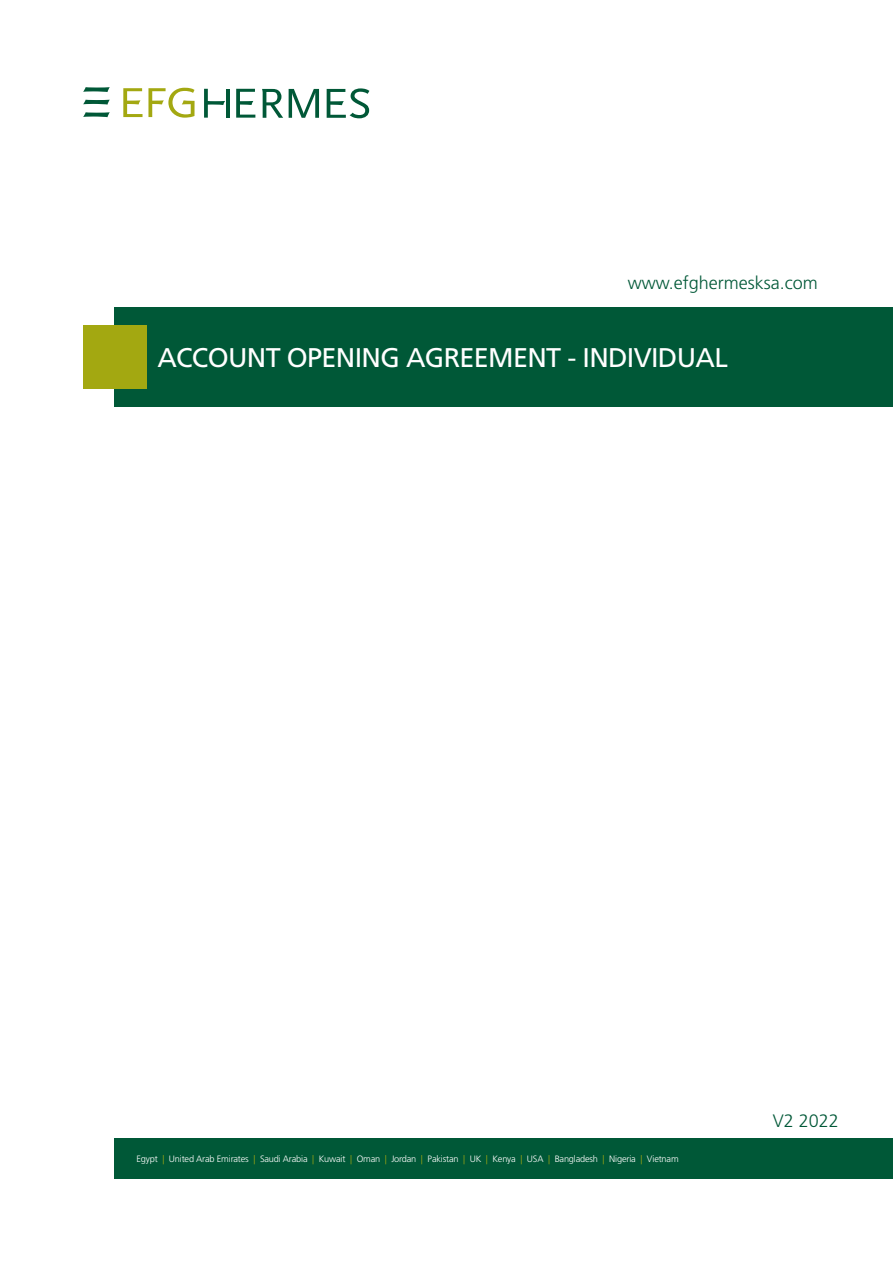
<style>
.page{position:relative;width:893px;height:1263px;background:#fff}
.page>*{position:absolute;margin:0;border:0;box-sizing:border-box;transform-origin:0 0}
.t1{font:27px "Frutiger LT Std";letter-spacing:-.025em;color:#fff}
.t2{font:300 18px "Frutiger LT Std";color:#005837}
.t3{font:300 9.15px "Frutiger LT Std";letter-spacing:-.02em;color:#fff}
.t4{font:300 9.15px "Frutiger LT Std";color:#a3a811}
</style>
<div class="page">
<div style="left:115px;top:306px;width:778px;height:100px;background:#005837"></div>
<div style="left:83px;top:325px;width:63px;height:63px;background:#a3a811"></div>
<svg style="left:83px;top:112px;width:27px;height:5px"></svg>
<svg style="left:83px;top:87px;width:27px;height:5px"></svg>
<svg style="left:83px;top:100px;width:27px;height:5px"></svg>
<svg style="left:123px;top:88px;width:72px;height:30px"></svg>
<svg style="left:204px;top:89px;width:21px;height:29px"></svg>
<svg style="left:289px;top:89px;width:30px;height:29px"></svg>
<hr style="left:226px;top:89px;width:4px;height:29px;background:#005837">
<svg style="left:262px;top:89px;width:21px;height:29px"></svg>
<svg style="left:327px;top:88px;width:42px;height:30px"></svg>
<svg style="left:236px;top:89px;width:19px;height:29px"></svg>
<div style="left:115px;top:1138px;width:778px;height:41px;background:#005837"></div>
<h2 class="t2" style="left:628px;top:272px;width:192px">www.efghermesksa.com</h2>
<h1 class="t1" style="left:157px;top:341px;width:572px">ACCOUNT OPENING AGREEMENT - INDIVIDUAL</h1>
<p class="t4" style="left:162px;top:1153px;width:4px">|</p>
<p class="t3" style="left:169px;top:1153px;width:81px">United Arab Emirates</p>
<p class="t4" style="left:253px;top:1153px;width:4px">|</p>
<p class="t3" style="left:260px;top:1153px;width:49px">Saudi Arabia</p>
<p class="t4" style="left:312px;top:1153px;width:4px">|</p>
<p class="t4" style="left:350px;top:1153px;width:4px">|</p>
<p class="t4" style="left:385px;top:1153px;width:4px">|</p>
<p class="t3" style="left:391px;top:1153px;width:27px">Jordan</p>
<p class="t4" style="left:421px;top:1153px;width:4px">|</p>
<p class="t3" style="left:428px;top:1153px;width:32px">Pakistan</p>
<p class="t4" style="left:463px;top:1153px;width:4px">|</p>
<p class="t4" style="left:486px;top:1153px;width:4px">|</p>
<p class="t4" style="left:520px;top:1153px;width:4px">|</p>
<p class="t4" style="left:548px;top:1153px;width:4px">|</p>
<p class="t3" style="left:555px;top:1153px;width:45px">Bangladesh</p>
<p class="t4" style="left:603px;top:1153px;width:4px">|</p>
<p class="t4" style="left:640px;top:1153px;width:4px">|</p>
<p class="t3" style="left:319px;top:1153px;width:28px">Kuwait</p>
<p class="t3" style="left:609px;top:1153px;width:28px">Nigeria</p>
<p class="t3" style="left:647px;top:1153px;width:33px">Vietnam</p>
<p class="t3" style="left:357px;top:1153px;width:25px">Oman</p>
<p class="t3" style="left:527px;top:1153px;width:18px">USA</p>
<p class="t3" style="left:136px;top:1153px;width:23px">Egypt</p>
<p class="t3" style="left:470px;top:1153px;width:13px">UK</p>
<p class="t3" style="left:492px;top:1153px;width:25px">Kenya</p>
<h2 class="t2" style="left:773px;top:1110px;width:68px">V2 2022</h2>
</div>
